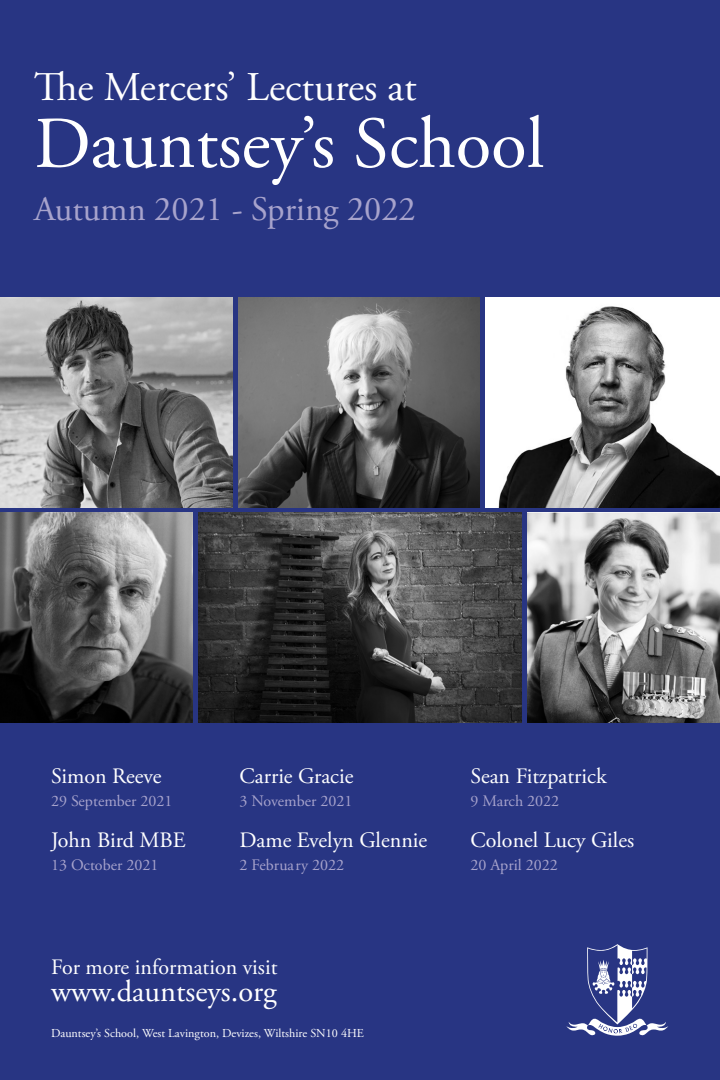
<style>
.page{position:relative;width:720px;height:1080px;background:#283583}
.page>*{position:absolute;margin:0;border:0;box-sizing:border-box;transform-origin:0 0}
.t1{font:72.9px "Adobe Garamond Pro";color:#fff}
.t2{font:40.8px "Adobe Garamond Pro";color:#fff}
.t3{font:34.4px "Adobe Garamond Pro";color:#a7a3cc}
.t4{font:30.5px "Adobe Garamond Pro";color:#fff}
.t5{font:22px "Adobe Garamond Pro";color:#fff}
.t6{font:16px "Adobe Garamond Pro";color:#a7a3cc}
.t7{font:12.2px "Adobe Garamond Pro";color:#fff}
</style>
<div class="page">
<svg style="left:566px;top:944px;width:102px;height:92px"></svg>
<img style="left:0;top:298px;width:233px;height:209px">
<img style="left:485px;top:298px;width:235px;height:209px">
<img style="left:238px;top:298px;width:241px;height:209px">
<img style="left:0;top:513px;width:193px;height:209px">
<img style="left:527px;top:513px;width:193px;height:209px">
<img style="left:198px;top:513px;width:324px;height:209px">
<h2 class="t2" style="left:34px;top:62px;width:384px">The Mercers’ Lectures at</h2>
<h1 class="t1" style="left:34px;top:100px;width:512px">Dauntsey’s School</h1>
<h3 class="t3" style="left:34px;top:188px;width:383px">Autumn 2021 - Spring 2022</h3>
<p class="t5" style="left:51px;top:763px;width:112px">Simon Reeve</p>
<p class="t6" style="left:51px;top:791px;width:123px">29 September 2021</p>
<p class="t5" style="left:51px;top:827px;width:136px">John Bird MBE</p>
<p class="t6" style="left:51px;top:856px;width:109px">13 October 2021</p>
<p class="t5" style="left:240px;top:763px;width:115px">Carrie Gracie</p>
<p class="t6" style="left:240px;top:791px;width:114px">3 November 2021</p>
<p class="t5" style="left:240px;top:827px;width:189px">Dame Evelyn Glennie</p>
<p class="t6" style="left:240px;top:856px;width:106px">2 February 2022</p>
<p class="t5" style="left:51px;top:954px;width:228px">For more information visit</p>
<h3 class="t4" style="left:51px;top:973px;width:227px">www.dauntseys.org</h3>
<p class="t7" style="left:51px;top:1026px;width:314px">Dauntsey’s School, West Lavington, Devizes, Wiltshire SN10 4HE</p>
<p class="t5" style="left:471px;top:763px;width:138px">Sean Fitzpatrick</p>
<p class="t6" style="left:471px;top:791px;width:90px">9 March 2022</p>
<p class="t5" style="left:471px;top:827px;width:165px">Colonel Lucy Giles</p>
<p class="t6" style="left:471px;top:856px;width:89px">20 April 2022</p>
</div>
